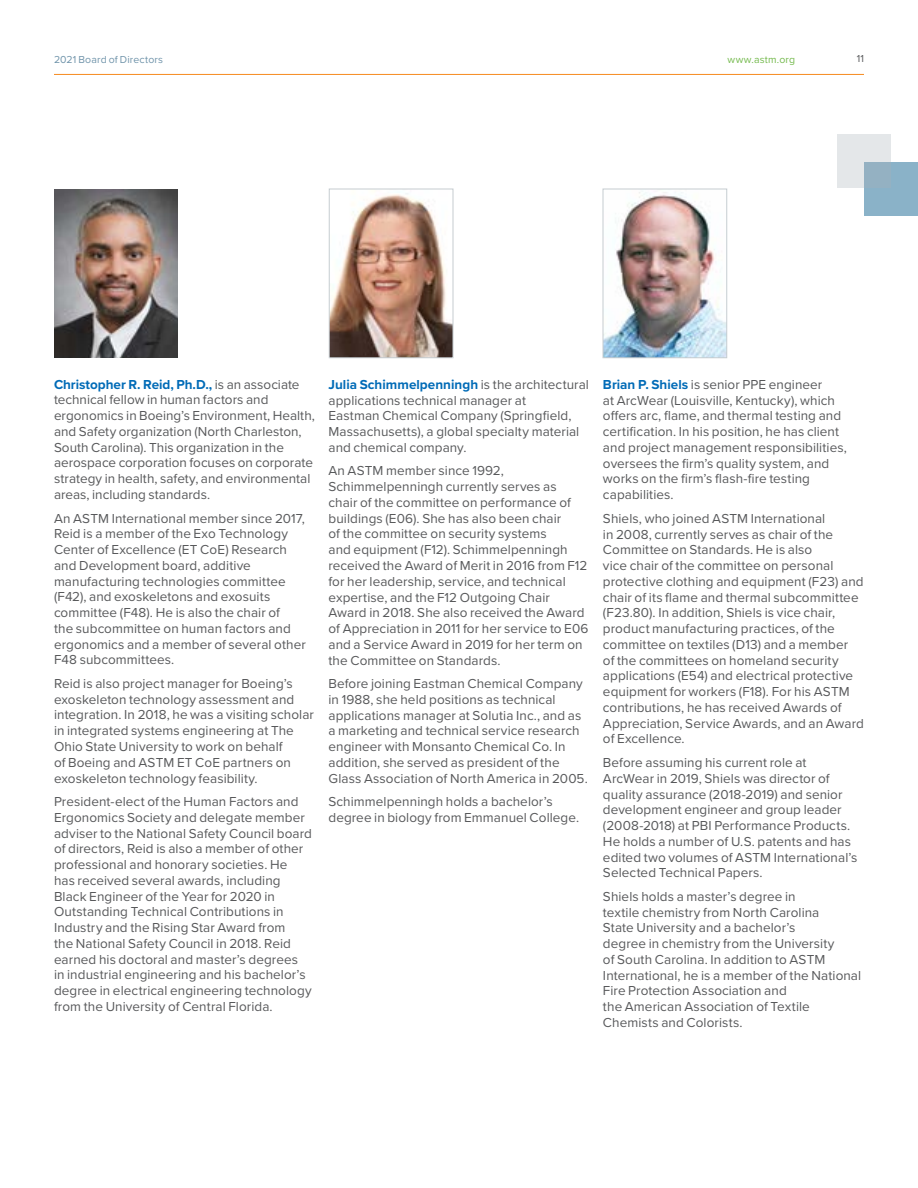
<style>
.page{position:relative;width:918px;height:1188px;background:#fff}
.page>*{position:absolute;margin:0;border:0;box-sizing:border-box;transform-origin:0 0}
.t1{font:13.5px/15.8px "Proxima Nova";letter-spacing:.005em;color:#58595b}
.t2{font:10.5px "Proxima Nova";letter-spacing:.015em;color:#7094aa}
.t3{font:10.5px "Proxima Nova";letter-spacing:.02em;color:#75ba4e}
.t4{font:10.5px "Proxima Nova";color:#58595b}
.s1{font-weight:700;color:#006bb7}
</style>
<div class="page">
<div style="left:837px;top:134px;width:54px;height:54px;background:#e4e7e9"></div>
<div style="left:864px;top:162px;width:54px;height:54px;background:#8ab2c8"></div>
<hr style="left:54px;top:74px;width:810px;height:1px;background:#f68b1f">
<img style="left:54px;top:189px;width:124px;height:169px">
<img style="left:331px;top:193px;width:120px;height:163px">
<div style="left:329px;top:189px;width:124px;height:169px;border:1px solid #c6cdd1"></div>
<img style="left:605px;top:191px;width:120px;height:165px">
<div style="left:603px;top:189px;width:124px;height:169px;border:1px solid #c6cdd1"></div>
<p class="t2" style="left:54px;top:52px;width:111px">2021 Board of Directors</p>
<p class="t3" style="left:728px;top:52px;width:69px">www.astm.org</p>
<p class="t4" style="left:857px;top:51px;width:9px">11</p>
<p class="t1" style="left:54px;top:376px;width:263px"><span class="s1">Christopher R. Reid, Ph.D.,</span> is an associate technical fellow in human factors and ergonomics in Boeing’s Environment, Health, and Safety organization (North Charleston, South Carolina). This organization in the aerospace corporation focuses on corporate strategy in health, safety, and environmental areas, including standards.</p>
<p class="t1" style="left:54px;top:510px;width:253px">An ASTM International member since 2017, Reid is a member of the Exo Technology Center of Excellence (ET CoE) Research and Development board, additive manufacturing technologies committee (F42), and exoskeletons and exosuits committee (F48). He is also the chair of<br>the subcommittee on human factors and ergonomics and a member of several other F48 subcommittees.</p>
<p class="t1" style="left:54px;top:675px;width:262px">Reid is also project manager for Boeing’s exoskeleton technology assessment and integration. In 2018, he was a visiting scholar in integrated systems engineering at The Ohio State University to work on behalf<br>of Boeing and ASTM ET CoE partners on exoskeleton technology feasibility.</p>
<p class="t1" style="left:54px;top:793px;width:259px">President-elect of the Human Factors and Ergonomics Society and delegate member adviser to the National Safety Council board of directors, Reid is also a member of other professional and honorary societies. He<br>has received several awards, including Black Engineer of the Year for 2020 in Outstanding Technical Contributions in Industry and the Rising Star Award from<br>the National Safety Council in 2018. Reid earned his doctoral and master’s degrees in industrial engineering and his bachelor’s degree in electrical engineering technology from the University of Central Florida.</p>
<p class="t1" style="left:328px;top:376px;width:262px"><span class="s1">Julia Schimmelpenningh</span> is the architectural applications technical manager at<br>Eastman Chemical Company (Springfield, Massachusetts), a global specialty material and chemical company.</p>
<p class="t1" style="left:328px;top:463px;width:262px">An ASTM member since 1992, Schimmelpenningh currently serves as chair of the committee on performance of buildings (E06). She has also been chair<br>of the committee on security systems<br>and equipment (F12). Schimmelpenningh received the Award of Merit in 2016 from F12 for her leadership, service, and technical expertise, and the F12 Outgoing Chair Award in 2018. She also received the Award of Appreciation in 2011 for her service to E06 and a Service Award in 2019 for her term on the Committee on Standards.</p>
<p class="t1" style="left:328px;top:675px;width:261px">Before joining Eastman Chemical Company in 1988, she held positions as technical applications manager at Solutia Inc., and as a marketing and technical service research engineer with Monsanto Chemical Co. In addition, she served as president of the Glass Association of North America in 2005.</p>
<p class="t1" style="left:328px;top:793px;width:252px">Schimmelpenningh holds a bachelor’s degree in biology from Emmanuel College.</p>
<p class="t1" style="left:603px;top:376px;width:245px"><span class="s1">Brian P. Shiels</span> is senior PPE engineer<br>at ArcWear (Louisville, Kentucky), which offers arc, flame, and thermal testing and certification. In his position, he has client and project management responsibilities, oversees the firm’s quality system, and works on the firm’s flash-fire testing capabilities.</p>
<p class="t1" style="left:603px;top:510px;width:263px">Shiels, who joined ASTM International<br>in 2008, currently serves as chair of the Committee on Standards. He is also<br>vice chair of the committee on personal protective clothing and equipment (F23) and chair of its flame and thermal subcommittee (F23.80). In addition, Shiels is vice chair, product manufacturing practices, of the committee on textiles (D13) and a member<br>of the committees on homeland security applications (E54) and electrical protective equipment for workers (F18). For his ASTM contributions, he has received Awards of Appreciation, Service Awards, and an Award of Excellence.</p>
<p class="t1" style="left:603px;top:754px;width:256px">Before assuming his current role at ArcWear in 2019, Shiels was director of quality assurance (2018-2019) and senior development engineer and group leader (2008-2018) at PBI Performance Products.<br>He holds a number of U.S. patents and has edited two volumes of ASTM International’s Selected Technical Papers.</p>
<p class="t1" style="left:603px;top:888px;width:260px">Shiels holds a master’s degree in<br>textile chemistry from North Carolina<br>State University and a bachelor’s<br>degree in chemistry from the University<br>of South Carolina. In addition to ASTM International, he is a member of the National Fire Protection Association and<br>the American Association of Textile Chemists and Colorists.</p>
</div>
